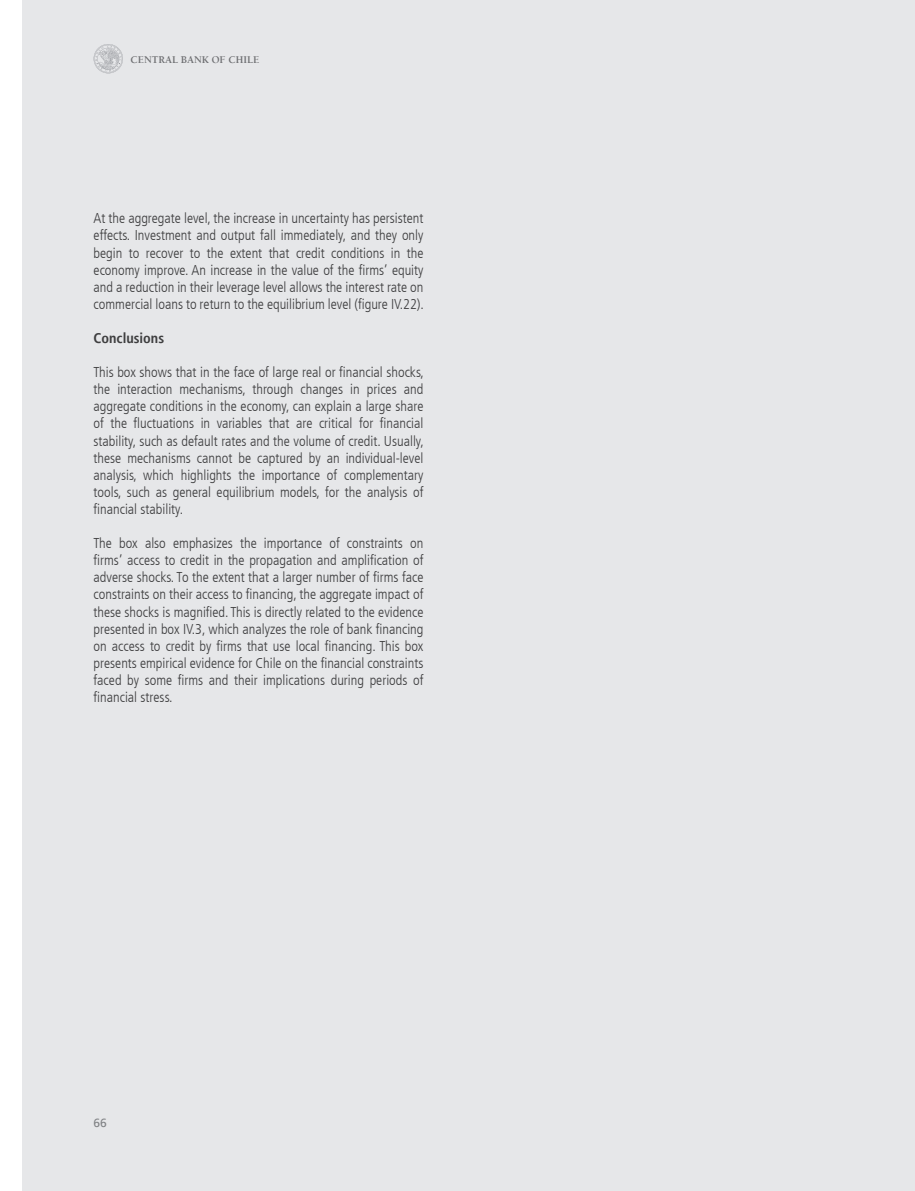
<style>
.page{position:relative;width:915px;height:1191px;background:#fff}
.page>*{position:absolute;margin:0;border:0;box-sizing:border-box;transform-origin:0 0}
.Texto_rec{font:300 condensed 14.25px/17.1px "Frutiger LT";color:#3e3e3f;text-align:justify}
.Texto_rec-2{font:700 condensed 14.25px "Frutiger LT";color:#3e3e3f}
.t1{font:12px "Frutiger LT";color:#808285}
.t2{font:700 10.5px "Berkeley LT";color:#6c6d70}
</style>
<div class="page">
<div style="left:22px;top:0;width:892px;height:1191px;background:#e6e7e9"></div>
<hr style="left:914px;top:0;width:1px;height:1191px;background:#e6e7e9">
<svg style="left:94px;top:44px;width:29px;height:29px"></svg>
<p class="t2" style="left:130px;top:54px;width:130px">CENTRAL BANK OF CHILE</p>
<p class="Texto_rec" style="left:94px;top:210px;width:332px">At the aggregate level, the increase in uncertainty has persistent effects. Investment and output fall immediately, and they only begin to recover to the extent that credit conditions in the economy improve. An increase in the value of the firms’ equity and a reduction in their leverage level allows the interest rate on commercial loans to return to the equilibrium level (figure IV.22).</p>
<p class="Texto_rec-2" style="left:94px;top:329px;width:72px">Conclusions</p>
<p class="Texto_rec" style="left:94px;top:364px;width:332px">This box shows that in the face of large real or financial shocks, the interaction mechanisms, through changes in prices and aggregate conditions in the economy, can explain a large share of the fluctuations in variables that are critical for financial stability, such as default rates and the volume of credit. Usually, these mechanisms cannot be captured by an individual-level analysis, which highlights the importance of complementary tools, such as general equilibrium models, for the analysis of financial stability.</p>
<p class="Texto_rec" style="left:94px;top:535px;width:331px">The box also emphasizes the importance of constraints on firms’ access to credit in the propagation and amplification of adverse shocks. To the extent that a larger number of firms face constraints on their access to financing, the aggregate impact of these shocks is magnified. This is directly related to the evidence presented in box IV.3, which analyzes the role of bank financing on access to credit by firms that use local financing. This box presents empirical evidence for Chile on the financial constraints faced by some firms and their implications during periods of financial stress.</p>
<p class="t1" style="left:94px;top:1116px;width:15px">66</p>
</div>
